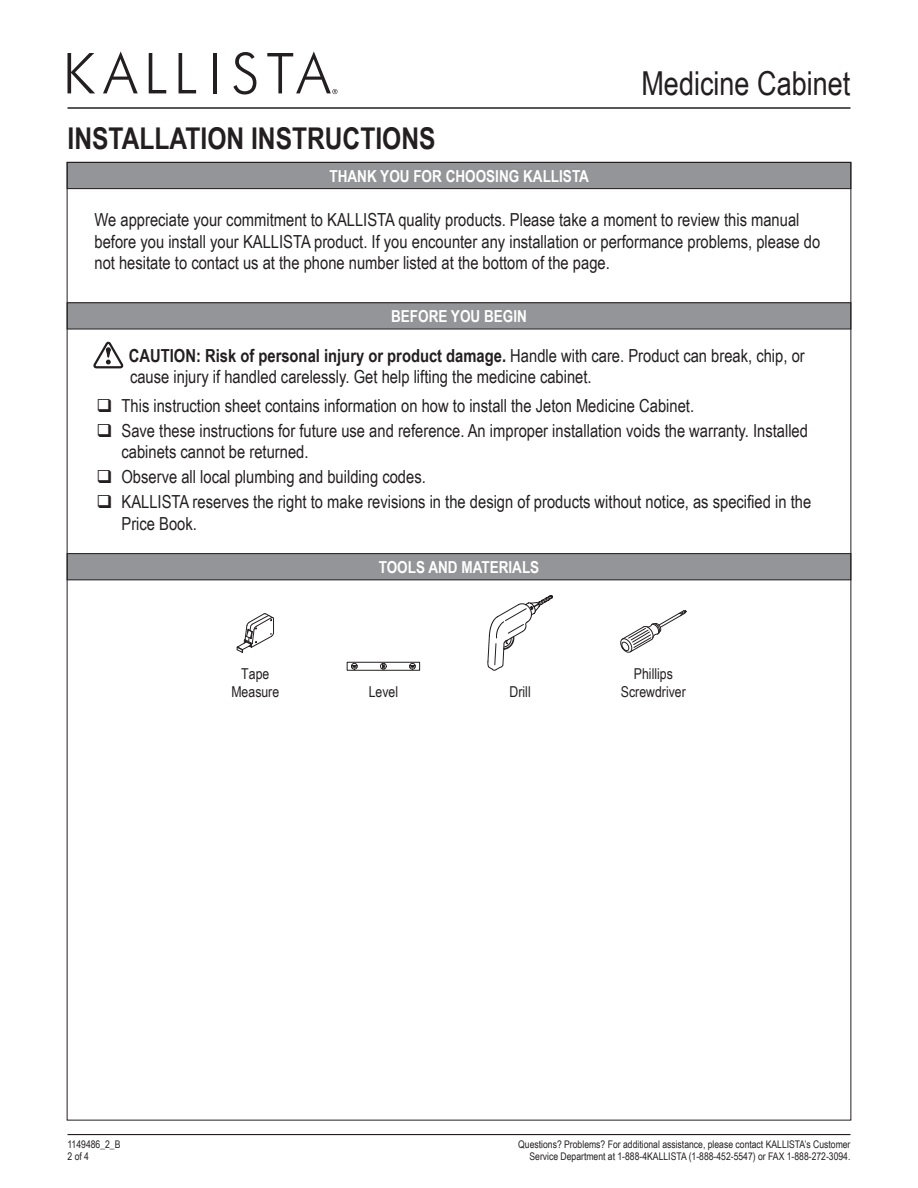
<style>
.page{position:relative;width:918px;height:1188px;background:#fff}
.page>*{position:absolute;margin:0;border:0;box-sizing:border-box;transform-origin:0 0}
.t1{font:33px "Arial Narrow";color:#231f20}
.t2{font:700 30px "Arial Narrow";color:#231f20}
.Body{font:18px/21.6px "Arial Narrow";color:#231f20}
.Install_Steps{font:18px/21.6px "Arial Narrow";color:#231f20}
.t3{font:700 16.5px "Arial Narrow";color:#fff}
.graphic{font:15px/18px "Arial Narrow";color:#231f20;text-align:center}
.t4{font:10.5px/12.6px "Arial Narrow";color:#231f20}
.s1{font-weight:700}
</style>
<div class="page">
<svg style="left:68px;top:53px;width:27px;height:40px"></svg>
<svg style="left:103px;top:51px;width:35px;height:42px"></svg>
<svg style="left:149px;top:53px;width:17px;height:40px"></svg>
<svg style="left:179px;top:53px;width:17px;height:40px"></svg>
<hr style="left:213px;top:53px;width:4px;height:40px;background:#231f20">
<svg style="left:233px;top:52px;width:23px;height:42px"></svg>
<svg style="left:267px;top:51px;width:70px;height:43px"></svg>
<hr style="left:68px;top:107px;width:782px;height:2px;background:#231f20">
<hr style="left:68px;top:1134px;width:782px;height:1px;background:#231f20">
<div style="left:67px;top:162px;width:784px;height:27px;background:#939598"></div>
<div style="left:67px;top:162px;width:784px;height:27px;border:1px solid #231f20"></div>
<div style="left:67px;top:303px;width:784px;height:26px;background:#939598"></div>
<div style="left:67px;top:302px;width:784px;height:27px;border:1px solid #231f20"></div>
<svg style="left:94px;top:341px;width:30px;height:28px"></svg>
<div style="left:67px;top:554px;width:784px;height:26px;background:#939598"></div>
<div style="left:67px;top:553px;width:784px;height:27px;border:1px solid #231f20"></div>
<svg style="left:236px;top:613px;width:38px;height:40px"></svg>
<svg style="left:488px;top:595px;width:65px;height:76px"></svg>
<div style="left:347px;top:662px;width:73px;height:9px;border:1px solid #231f20"></div>
<div style="left:380px;top:663px;width:7px;height:7px;border:1px solid #231f20;border-radius:50%"></div>
<svg style="left:382px;top:663px;width:3px;height:6px"></svg>
<div style="left:409px;top:663px;width:7px;height:7px;border:1px solid #231f20;border-radius:50%"></div>
<svg style="left:410px;top:665px;width:5px;height:3px"></svg>
<div style="left:351px;top:663px;width:7px;height:7px;border:1px solid #231f20;border-radius:50%"></div>
<svg style="left:352px;top:665px;width:5px;height:3px"></svg>
<svg style="left:620px;top:610px;width:67px;height:43px"></svg>
<h2 class="t2" style="left:68px;top:115px;width:370px">INSTALLATION INSTRUCTIONS</h2>
<h1 class="t1" style="left:641px;top:59px;width:211px">Medicine Cabinet</h1>
<p class="t3" style="left:329px;top:164px;width:261px">THANK YOU FOR CHOOSING KALLISTA</p>
<p class="Body" style="left:94px;top:208px;width:727px">We appreciate your commitment to KALLISTA quality products. Please take a moment to review this manual before you install your KALLISTA product. If you encounter any installation or performance problems, please do not hesitate to contact us at the phone number listed at the bottom of the page.</p>
<p class="t3" style="left:391px;top:304px;width:137px">BEFORE YOU BEGIN</p>
<p class="Body" style="left:129px;top:344px;width:677px"><span class="s1">CAUTION: Risk of personal injury or product damage.</span> Handle with care. Product can break, chip, or cause injury if handled carelessly. Get help lifting the medicine cabinet.</p>
<p class="Install_Steps" style="left:122px;top:394px;width:574px">This instruction sheet contains information on how to install the Jeton Medicine Cabinet.</p>
<p class="Install_Steps" style="left:122px;top:419px;width:688px">Save these instructions for future use and reference. An improper installation voids the warranty. Installed cabinets cannot be returned.</p>
<p class="Install_Steps" style="left:122px;top:465px;width:306px">Observe all local plumbing and building codes.</p>
<p class="Install_Steps" style="left:122px;top:490px;width:691px">KALLISTA reserves the right to make revisions in the design of products without notice, as specified in the<br>Price Book.</p>
<p class="t3" style="left:379px;top:554px;width:162px">TOOLS AND MATERIALS</p>
<p class="graphic" style="left:231px;top:664px;width:49px">Tape<br>Measure</p>
<p class="graphic" style="left:369px;top:682px;width:31px">Level</p>
<p class="graphic" style="left:510px;top:682px;width:23px">Drill</p>
<p class="graphic" style="left:621px;top:664px;width:66px">Phillips<br>Screwdriver</p>
<p class="t4" style="left:68px;top:1137px;width:54px">1149486_2_B<br>2 of 4</p>
<p class="t4" style="left:518px;top:1137px;width:334px;text-align:right">Questions? Problems? For additional assistance, please contact KALLISTA’s Customer<br>Service Department at 1-888-4KALLISTA (1-888-452-5547) or FAX 1-888-272-3094.</p>
</div>
